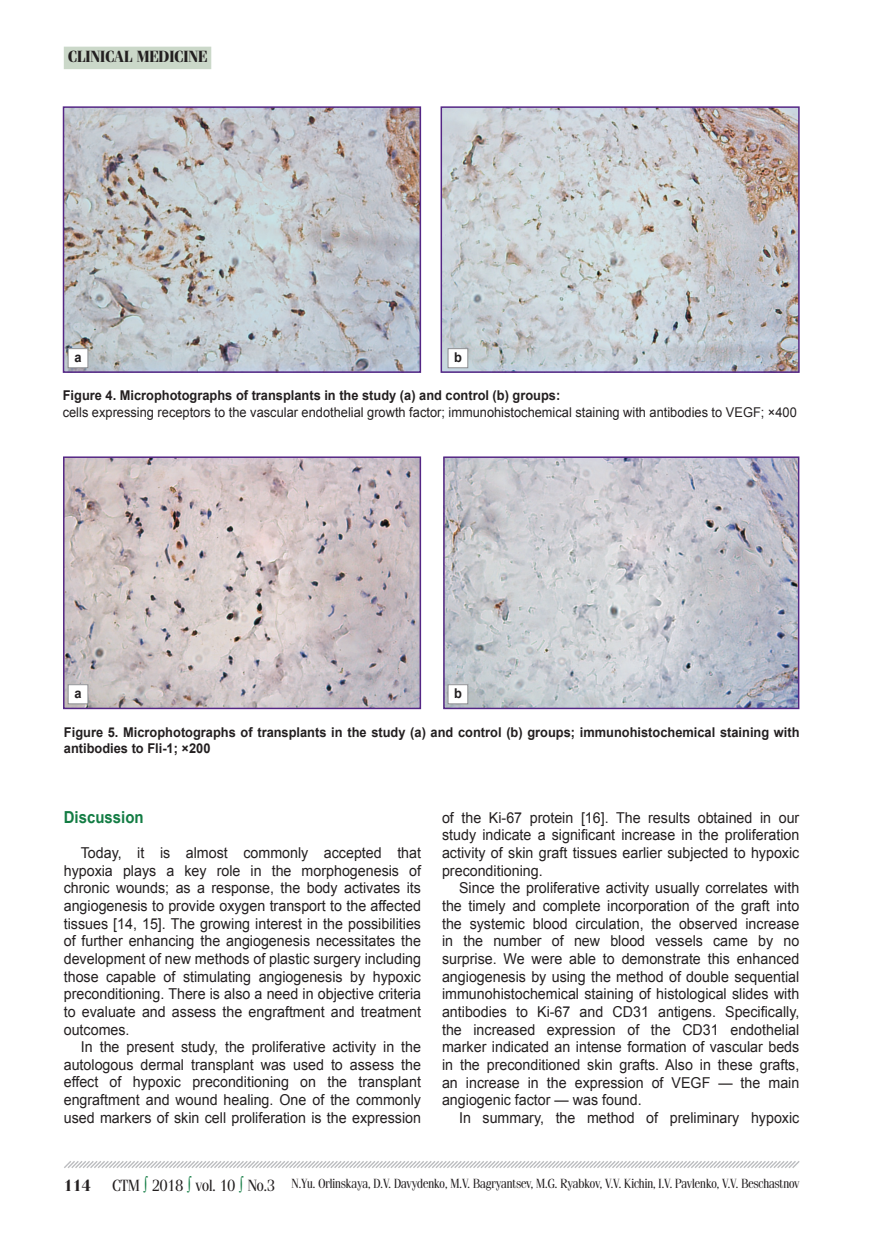
<style>
.page{position:relative;width:872px;height:1234px;background:#fff}
.page>*{position:absolute;margin:0;border:0;box-sizing:border-box;transform-origin:0 0}
.t1{font:16.5px "Simeiz";color:#231f20}
.t2{font:700 16.5px "Simeiz";color:#231f20}
.t3{font:700 16.5px "Arial";color:#127c43;scale:.9 1}
.t4{font:15px/17.7px "Arial";color:#231f20;text-align:justify;scale:.95 1}
.t5{font:700 13.5px/16.2px "Arial";color:#231f20;scale:.95 1}
.t6{font:13.5px "Arial";color:#231f20;scale:.95 1}
.t7{font:13.5px "Simeiz";color:#231f20;scale:.95 1}
.s1{color:#127c43}
</style>
<div class="page">
<svg style="left:64px;top:1161px;width:736px;height:7px"></svg>
<div style="left:64px;top:47px;width:147px;height:22px;background:#cbd8c9"></div>
<img style="left:65px;top:458px;width:354px;height:249px">
<div style="left:63px;top:456px;width:358px;height:253px;border:1px solid #542685"></div>
<img style="left:445px;top:458px;width:352px;height:249px">
<div style="left:443px;top:456px;width:356px;height:253px;border:1px solid #542685"></div>
<div style="left:68px;top:684px;width:20px;height:19px;background:#fff"></div>
<div style="left:68px;top:684px;width:20px;height:20px;border:1px solid #8b8d90"></div>
<div style="left:448px;top:684px;width:20px;height:19px;background:#fff"></div>
<div style="left:447px;top:684px;width:21px;height:20px;border:1px solid #8b8d90"></div>
<img style="left:65px;top:108px;width:354px;height:263px">
<div style="left:63px;top:106px;width:358px;height:267px;border:1px solid #542685"></div>
<img style="left:443px;top:109px;width:353px;height:261px">
<div style="left:440px;top:106px;width:359px;height:267px;border:2px solid #542685"></div>
<div style="left:68px;top:348px;width:20px;height:20px;background:#fff"></div>
<div style="left:68px;top:348px;width:20px;height:20px;border:1px solid #8b8d90"></div>
<div style="left:448px;top:348px;width:20px;height:20px;background:#fff"></div>
<div style="left:447px;top:348px;width:21px;height:20px;border:1px solid #8b8d90"></div>
<p class="t2" style="left:68px;top:48px;width:141px">СLINICAL MEDICINE</p>
<p class="t5" style="left:74px;top:349px;width:9px">а</p>
<p class="t5" style="left:454px;top:349px;width:10px">b</p>
<p class="t5" style="left:63px;top:387px;width:525px">Figure 4. Microphotographs of transplants in the study (a) and control (b) groups:</p>
<p class="t6" style="left:63px;top:402px;width:774px">cells expressing receptors to the vascular endothelial growth factor; immunohistochemical staining with antibodies to VEGF; ×400</p>
<p class="t5" style="left:74px;top:685px;width:9px">а</p>
<p class="t5" style="left:454px;top:685px;width:10px">b</p>
<p class="t5" style="left:64px;top:723px;width:776px">Figure 5. Microphotographs of transplants in the study (a) and control (b) groups; immunohistochemical staining with antibodies to Fli-1; ×200</p>
<p class="t3" style="left:64px;top:805px;width:90px">Discussion</p>
<p class="t4" style="left:64px;top:843px;width:377px;text-indent:17px">Today, it is almost commonly accepted that hypoxia plays a key role in the morphogenesis of chronic wounds; as a response, the body activates its angiogenesis to provide oxygen transport to the affected tissues [14, 15]. The growing interest in the possibilities of further enhancing the angiogenesis necessitates the development of new methods of plastic surgery including those capable of stimulating angiogenesis by hypoxic preconditioning. There is also a need in objective criteria to evaluate and assess the engraftment and treatment outcomes.</p>
<p class="t4" style="left:64px;top:1037px;width:377px;text-indent:17px">In the present study, the proliferative activity in the autologous dermal transplant was used to assess the effect of hypoxic preconditioning on the transplant engraftment and wound healing. One of the commonly used markers of skin cell proliferation is the expression</p>
<p class="t4" style="left:442px;top:808px;width:377px">of the Ki-67 protein [16]. The results obtained in our study indicate a significant increase in the proliferation activity of skin graft tissues earlier subjected to hypoxic preconditioning.</p>
<p class="t4" style="left:442px;top:879px;width:377px;text-indent:17px">Since the proliferative activity usually correlates with the timely and complete incorporation of the graft into the systemic blood circulation, the observed increase in the number of new blood vessels came by no surprise. We were able to demonstrate this enhanced angiogenesis by using the method of double sequential immunohistochemical staining of histological slides with antibodies to Ki-67 and CD31 antigens. Specifically, the increased expression of the CD31 endothelial marker indicated an intense formation of vascular beds in the preconditioned skin grafts. Also in these grafts, an increase in the expression of VEGF — the main angiogenic factor — was found.</p>
<p class="t4" style="left:459px;top:1108px;width:360px">In summary, the method of preliminary hypoxic</p>
<p class="t2" style="left:64px;top:1175px;width:29px">114</p>
<p class="t1" style="left:112px;top:1176px;width:164px">СТМ <span class="s1">∫</span> 2018 <span class="s1">∫</span> vol. 10 <span class="s1">∫</span> No.3</p>
<p class="t7" style="left:291px;top:1176px;width:536px">N.Yu. Orlinskaya, D.V. Davydenko, M.V. Bagryantsev, M.G. Ryabkov, V.V. Kichin, I.V. Pavlenko, V.V. Beschastnov</p>
</div>
